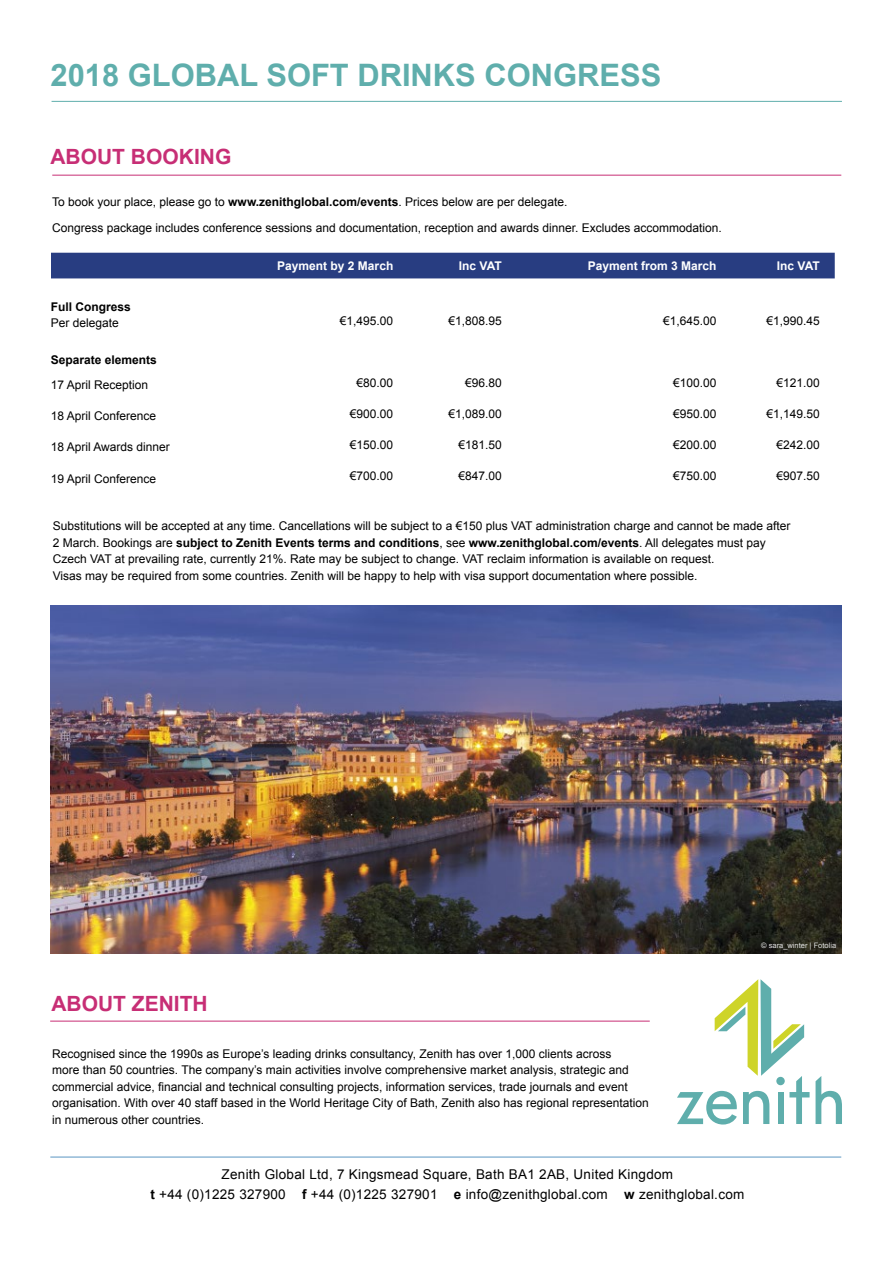
<style>
.page{position:relative;width:893px;height:1263px;background:#fff}
.page>*{position:absolute;margin:0;border:0;box-sizing:border-box;transform-origin:0 0}
.t1{font:700 30.9px "Arial";color:#5faeac}
.t2{font:700 21px "Arial";color:#c72e75}
.t3{font:13.5px "Arial";letter-spacing:.02em;color:#000}
.t4{font:12px/16.5px "Arial";color:#000}
.t5{font:700 12px "Arial";color:#fff}
.t6{font:700 12px "Arial";color:#000}
.t7{font:7.5px "Arial";color:#e2e2e2}
.s1{font-weight:700}
</style>
<div class="page">
<img style="left:50px;top:605px;width:791px;height:349px">
<hr style="left:52px;top:175px;width:789px;height:1px;background:#c72e75">
<div style="left:51px;top:253px;width:784px;height:25px;background:#283d81"></div>
<hr style="left:50px;top:1021px;width:600px;height:1px;background:#c72e75">
<hr style="left:50px;top:1157px;width:791px;height:1px;background:#5996c2">
<hr style="left:52px;top:101px;width:790px;height:1px;background:#5faeac">
<svg style="left:677px;top:979px;width:165px;height:145px"></svg>
<p class="t1" style="left:51px;top:54px;width:612px">2018 GLOBAL SOFT DRINKS CONGRESS</p>
<p class="t2" style="left:50px;top:143px;width:182px">ABOUT BOOKING</p>
<p class="t4" style="left:52px;top:194px;width:517px">To book your place, please go to <span class="s1">www.zenithglobal.com/events</span>. Prices below are per delegate.</p>
<p class="t4" style="left:52px;top:219px;width:671px">Congress package includes conference sessions and documentation, reception and awards dinner. Excludes accommodation.</p>
<p class="t5" style="left:277px;top:258px;width:118px">Payment by 2 March</p>
<p class="t5" style="left:459px;top:258px;width:44px">Inc VAT</p>
<p class="t5" style="left:588px;top:258px;width:130px">Payment from 3 March</p>
<p class="t5" style="left:777px;top:258px;width:44px">Inc VAT</p>
<p class="t6" style="left:51px;top:299px;width:82px">Full Congress</p>
<p class="t4" style="left:51px;top:315px;width:70px">Per delegate</p>
<p class="t4" style="left:340px;top:313px;width:55px">€1,495.00</p>
<p class="t4" style="left:448px;top:313px;width:55px">€1,808.95</p>
<p class="t4" style="left:663px;top:313px;width:55px">€1,645.00</p>
<p class="t4" style="left:766px;top:313px;width:55px">€1,990.45</p>
<p class="t6" style="left:51px;top:352px;width:108px">Separate elements</p>
<p class="t4" style="left:51px;top:377px;width:99px">17 April Reception</p>
<p class="t4" style="left:357px;top:375px;width:38px">€80.00</p>
<p class="t4" style="left:465px;top:375px;width:38px">€96.80</p>
<p class="t4" style="left:673px;top:375px;width:45px">€100.00</p>
<p class="t4" style="left:776px;top:375px;width:45px">€121.00</p>
<p class="t4" style="left:51px;top:407px;width:107px">18 April Conference</p>
<p class="t4" style="left:350px;top:405px;width:45px">€900.00</p>
<p class="t4" style="left:448px;top:405px;width:55px">€1,089.00</p>
<p class="t4" style="left:673px;top:405px;width:45px">€950.00</p>
<p class="t4" style="left:766px;top:405px;width:55px">€1,149.50</p>
<p class="t4" style="left:51px;top:438px;width:121px">18 April Awards dinner</p>
<p class="t4" style="left:350px;top:436px;width:45px">€150.00</p>
<p class="t4" style="left:458px;top:436px;width:45px">€181.50</p>
<p class="t4" style="left:673px;top:436px;width:45px">€200.00</p>
<p class="t4" style="left:776px;top:436px;width:45px">€242.00</p>
<p class="t4" style="left:51px;top:470px;width:107px">19 April Conference</p>
<p class="t4" style="left:350px;top:468px;width:45px">€700.00</p>
<p class="t4" style="left:458px;top:468px;width:45px">€847.00</p>
<p class="t4" style="left:673px;top:468px;width:45px">€750.00</p>
<p class="t4" style="left:776px;top:468px;width:45px">€907.50</p>
<p class="t4" style="left:53px;top:518px;width:739px">Substitutions will be accepted at any time. Cancellations will be subject to a €150 plus VAT administration charge and cannot be made after 2 March. Bookings are <span class="s1">subject to Zenith Events terms and conditions</span>, see <span class="s1">www.zenithglobal.com/events</span>. All delegates must pay Czech VAT at prevailing rate, currently 21%. Rate may be subject to change. VAT reclaim information is available on request.<br>Visas may be required from some countries. Zenith will be happy to help with visa support documentation where possible.</p>
<p class="t7" style="left:761px;top:940px;width:76px">© sara_winter | Fotolia</p>
<p class="t2" style="left:51px;top:989px;width:158px">ABOUT ZENITH</p>
<p class="t4" style="left:52px;top:1046px;width:598px">Recognised since the 1990s as Europe’s leading drinks consultancy, Zenith has over 1,000 clients across<br>more than 50 countries. The company’s main activities involve comprehensive market analysis, strategic and commercial advice, financial and technical consulting projects, information services, trade journals and event organisation. With over 40 staff based in the World Heritage City of Bath, Zenith also has regional representation in numerous other countries.</p>
<p class="t3" style="left:222px;top:1166px;width:453px">Zenith Global Ltd, 7 Kingsmead Square, Bath BA1 2AB, United Kingdom</p>
<p class="t3" style="left:150px;top:1185px;width:595px"><span class="s1">t</span> +44 (0)1225 327900 <span class="s1">f</span> +44 (0)1225 327901 <span class="s1">e</span> info@zenithglobal.com <span class="s1">w</span> zenithglobal.com</p>
</div>
